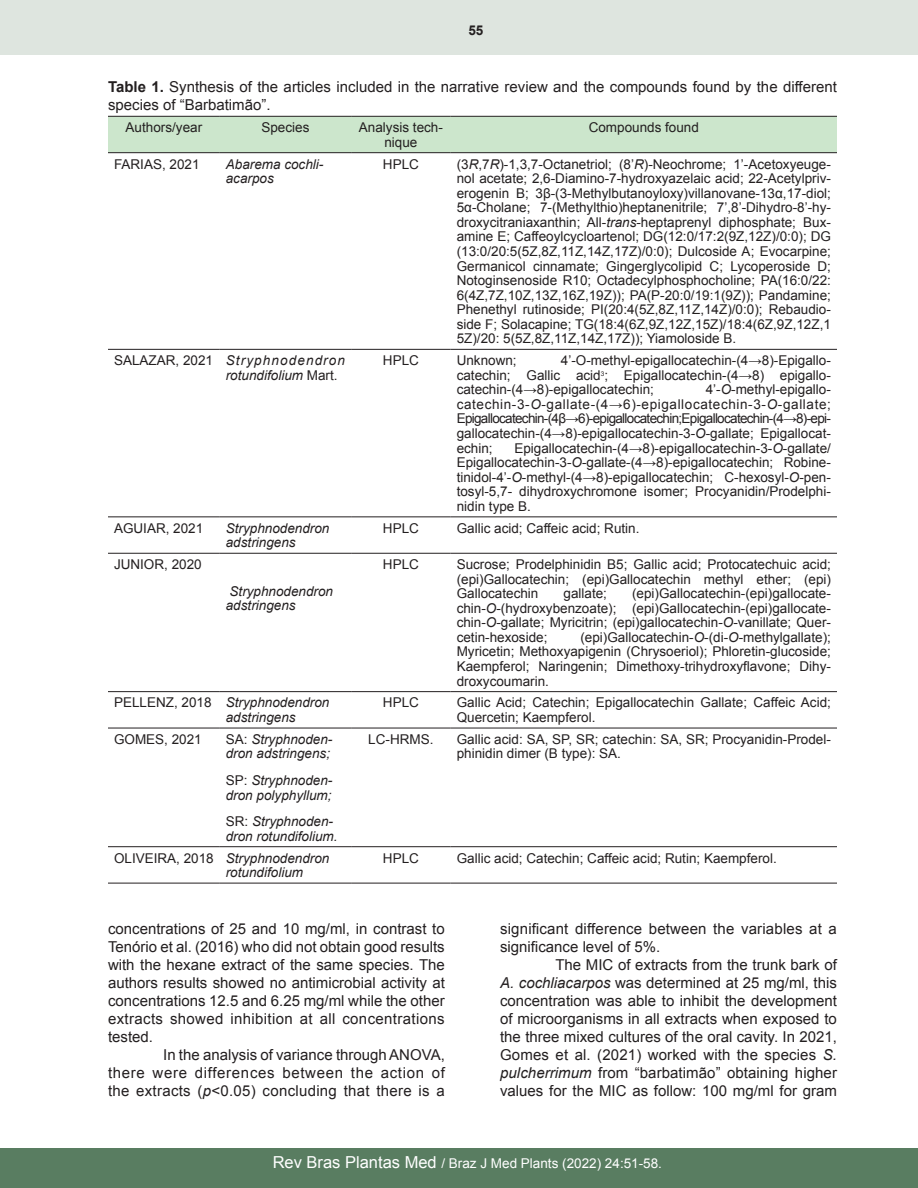
<style>
.page{position:relative;width:918px;height:1188px;background:#fff}
.page>*{position:absolute;margin:0;border:0;box-sizing:border-box;transform-origin:0 0}
.a-texto{font:15px/18px "Arial";color:#231f20;text-align:justify}
.t1{font:13.5px/14.5px "Arial";color:#231f20;text-align:justify}
.t2{font:italic 13.5px/14.5px "Arial";color:#231f20}
.t3{font:13.5px "Arial";color:#fff}
.t4{font:italic 13.5px/14.5px "Arial";letter-spacing:.085em;color:#231f20}
.t5{font:700 13.5px "Arial";color:#231f20}
.s1{font-weight:700}
.s2{font-style:italic}
.s3{font-style:normal}
.s4{font-size:16.5px}
</style>
<div class="page">
<div style="left:0;top:0;width:918px;height:55px;background:#dee5df"></div>
<div style="left:0;top:1148px;width:918px;height:40px;background:#597d61"></div>
<div style="left:108px;top:117px;width:729px;height:35px;background:#cce6cc"></div>
<hr style="left:108px;top:116px;width:112px;height:1px;background:#231f20">
<hr style="left:220px;top:116px;width:131px;height:1px;background:#231f20">
<hr style="left:351px;top:116px;width:100px;height:1px;background:#231f20">
<hr style="left:451px;top:116px;width:386px;height:1px;background:#231f20">
<hr style="left:108px;top:152px;width:112px;height:1px;background:#231f20">
<hr style="left:220px;top:152px;width:131px;height:1px;background:#231f20">
<hr style="left:351px;top:152px;width:100px;height:1px;background:#231f20">
<hr style="left:451px;top:152px;width:386px;height:1px;background:#231f20">
<hr style="left:108px;top:349px;width:112px;height:1px;background:#231f20">
<hr style="left:220px;top:349px;width:131px;height:1px;background:#231f20">
<hr style="left:351px;top:349px;width:100px;height:1px;background:#231f20">
<hr style="left:451px;top:349px;width:386px;height:1px;background:#231f20">
<hr style="left:108px;top:516px;width:112px;height:1px;background:#231f20">
<hr style="left:220px;top:516px;width:131px;height:1px;background:#231f20">
<hr style="left:351px;top:516px;width:100px;height:1px;background:#231f20">
<hr style="left:451px;top:516px;width:386px;height:1px;background:#231f20">
<hr style="left:108px;top:553px;width:112px;height:1px;background:#231f20">
<hr style="left:220px;top:553px;width:131px;height:1px;background:#231f20">
<hr style="left:351px;top:553px;width:100px;height:1px;background:#231f20">
<hr style="left:451px;top:553px;width:386px;height:1px;background:#231f20">
<hr style="left:108px;top:691px;width:112px;height:1px;background:#231f20">
<hr style="left:220px;top:691px;width:131px;height:1px;background:#231f20">
<hr style="left:351px;top:691px;width:100px;height:1px;background:#231f20">
<hr style="left:451px;top:691px;width:386px;height:1px;background:#231f20">
<hr style="left:108px;top:728px;width:112px;height:1px;background:#231f20">
<hr style="left:220px;top:728px;width:131px;height:1px;background:#231f20">
<hr style="left:351px;top:728px;width:100px;height:1px;background:#231f20">
<hr style="left:451px;top:728px;width:386px;height:1px;background:#231f20">
<hr style="left:108px;top:846px;width:112px;height:1px;background:#231f20">
<hr style="left:220px;top:846px;width:131px;height:1px;background:#231f20">
<hr style="left:351px;top:846px;width:100px;height:1px;background:#231f20">
<hr style="left:451px;top:846px;width:386px;height:1px;background:#231f20">
<hr style="left:108px;top:883px;width:112px;height:1px;background:#231f20">
<hr style="left:220px;top:883px;width:131px;height:1px;background:#231f20">
<hr style="left:351px;top:883px;width:100px;height:1px;background:#231f20">
<hr style="left:451px;top:883px;width:386px;height:1px;background:#231f20">
<p class="t5" style="left:468px;top:21px;width:17px">55</p>
<p class="a-texto" style="left:108px;top:78px;width:730px"><span class="s1">Table 1.</span> Synthesis of the articles included in the narrative review and the compounds found by the different species of “Barbatimão”.</p>
<p class="t1" style="left:126px;top:120px;width:78px">Authors/year</p>
<p class="t1" style="left:261px;top:120px;width:50px">Species</p>
<p class="t1" style="left:359px;top:120px;width:86px;text-align:center">Analysis tech&shy;nique</p>
<p class="t1" style="left:589px;top:120px;width:112px">Compounds found</p>
<p class="t1" style="left:114px;top:157px;width:87px">FARIAS, 2021</p>
<p class="t2" style="left:226px;top:157px;width:99px">Abarema cochli&shy;acarpos</p>
<p class="t1" style="left:383px;top:157px;width:38px">HPLC</p>
<p class="t1" style="left:457px;top:157px;width:376px">(3<span class="s2">R</span>,7<span class="s2">R</span>)-1,3,7-Octanetriol; (8’<span class="s2">R</span>)-Neochrome; 1’-Acetoxyeuge&shy;nol acetate; 2,6-Diamino-7-hydroxyazelaic acid; 22-Acetylpriv&shy;erogenin B; 3β-(3-Methylbutanoyloxy)villanovane-13α,17-diol; 5α-Cholane; 7-(Methylthio)heptanenitrile; 7’,8’-Dihydro-8’-hy&shy;droxycitraniaxanthin; All-<span class="s2">trans</span>-heptaprenyl diphosphate; Bux&shy;amine E; Caffeoylcycloartenol; DG(12:0/17:2(9Z,12Z)/0:0); DG (13:0/20:5(5Z,8Z,11Z,14Z,17Z)/0:0); Dulcoside A; Evocarpine; Germanicol cinnamate; Gingerglycolipid C; Lycoperoside D; Notoginsenoside R10; Octadecylphosphocholine; PA(16:0/22:<br>6(4Z,7Z,10Z,13Z,16Z,19Z)); PA(P-20:0/19:1(9Z)); Pandamine; Phenethyl rutinoside; PI(20:4(5Z,8Z,11Z,14Z)/0:0); Rebaudio&shy;side F; Solacapine; TG(18:4(6Z,9Z,12Z,15Z)/18:4(6Z,9Z,12Z,1<br>5Z)/20: 5(5Z,8Z,11Z,14Z,17Z)); Yiamoloside B.</p>
<p class="t1" style="left:114px;top:353px;width:101px">SALAZAR, 2021</p>
<p class="t4" style="left:226px;top:353px;width:121px">Stryphnodendron rotundifolium <span class="s3">Mart.</span></p>
<p class="t1" style="left:383px;top:353px;width:38px">HPLC</p>
<p class="t1" style="left:457px;top:353px;width:62px">Unknown;</p>
<p class="t1" style="left:457px;top:353px;width:376px;text-indent:104px">4’-O-methyl-epigallocatechin-(4→8)-Epigallo&shy;catechin; Gallic acid<sup>3</sup>; Epigallocatechin-(4→8) epigallo&shy;catechin-(4→8)-epigallocatechin;</p>
<p class="t1" style="left:457px;top:382px;width:376px;text-indent:249px">4’-<span class="s2">O</span>-methyl-epigallo&shy;catechin-3-<span class="s2">O</span>-gallate-(4→6)-epigallocatechin-3-<span class="s2">O</span>-gallate; Epigallocatechin-(4β→6)-epigallocatechin; Epigallocatechin-(4→8)-epi&shy;gallocatechin-(4→8)-epigallocatechin-3-<span class="s2">O</span>-gallate; Epigallocat&shy;echin;</p>
<p class="t1" style="left:457px;top:441px;width:376px;text-indent:58px">Epigallocatechin-(4→8)-epigallocatechin-3-<span class="s2">O</span>-gallate/ Epigallocatechin-3-<span class="s2">O</span>-gallate-(4→8)-epigallocatechin; Robine&shy;tinidol-4’-<span class="s2">O</span>-methyl-(4→8)-epigallocatechin; C-hexosyl-<span class="s2">O</span>-pen&shy;tosyl-5,7- dihydroxychromone isomer; Procyanidin/Prodelphi&shy;nidin type B.</p>
<p class="t1" style="left:114px;top:521px;width:91px">AGUIAR, 2021</p>
<p class="t2" style="left:226px;top:521px;width:105px">Stryphnodendron adstringens</p>
<p class="t1" style="left:383px;top:521px;width:38px">HPLC</p>
<p class="t1" style="left:457px;top:521px;width:184px">Gallic acid; Caffeic acid; Rutin.</p>
<p class="t1" style="left:114px;top:557px;width:89px">JUNIOR, 2020</p>
<p class="t2" style="left:226px;top:584px;width:109px">Stryphnodendron adstringens</p>
<p class="t1" style="left:383px;top:557px;width:38px">HPLC</p>
<p class="t1" style="left:457px;top:557px;width:376px">Sucrose; Prodelphinidin B5; Gallic acid; Protocatechuic acid; (epi)Gallocatechin; (epi)Gallocatechin methyl ether; (epi)<br>Gallocatechin</p>
<p class="t1" style="left:457px;top:586px;width:376px;text-indent:175px">(epi)Gallocatechin-(epi)gallocate&shy;chin-<span class="s2">O</span>-(hydroxybenzoate); (epi)Gallocatechin-(epi)gallocate&shy;chin-<span class="s2">O</span>-gallate; Myricitrin; (epi)gallocatechin-<span class="s2">O</span>-vanillate; Quer&shy;cetin-hexoside;</p>
<p class="t1" style="left:564px;top:586px;width:45px">gallate;</p>
<p class="t1" style="left:457px;top:630px;width:376px;text-indent:124px">(epi)Gallocatechin-<span class="s2">O</span>-(di-<span class="s2">O</span>-methylgallate); Myricetin; Methoxyapigenin (Chrysoeriol); Phloretin-glucoside; Kaempferol; Naringenin; Dimethoxy-trihydroxyflavone; Dihy&shy;droxycoumarin.</p>
<p class="t1" style="left:114px;top:696px;width:99px">PELLENZ, 2018</p>
<p class="t2" style="left:226px;top:696px;width:105px">Stryphnodendron adstringens</p>
<p class="t1" style="left:383px;top:696px;width:38px">HPLC</p>
<p class="t1" style="left:457px;top:696px;width:376px">Gallic Acid; Catechin; Epigallocatechin Gallate; Caffeic Acid;<br>Quercetin; Kaempferol.</p>
<p class="t1" style="left:114px;top:732px;width:89px">GOMES, 2021</p>
<p class="t2" style="left:226px;top:732px;width:108px"><span class="s3">SA:</span> Stryphnoden&shy;dron adstringens;</p>
<p class="t2" style="left:226px;top:773px;width:108px"><span class="s3">SP:</span> Stryphnoden&shy;dron polyphyllum;</p>
<p class="t2" style="left:226px;top:814px;width:113px"><span class="s3">SR:</span> Stryphnoden&shy;dron rotundifolium.</p>
<p class="t1" style="left:368px;top:732px;width:67px">LC-HRMS.</p>
<p class="t1" style="left:457px;top:732px;width:376px">Gallic acid: SA, SP, SR; catechin: SA, SR; Procyanidin-Prodel&shy;phinidin dimer (B type): SA.</p>
<p class="t1" style="left:114px;top:851px;width:101px">OLIVEIRA, 2018</p>
<p class="t2" style="left:226px;top:851px;width:105px">Stryphnodendron rotundifolium</p>
<p class="t1" style="left:383px;top:851px;width:38px">HPLC</p>
<p class="t1" style="left:457px;top:851px;width:322px">Gallic acid; Catechin; Caffeic acid; Rutin; Kaempferol.</p>
<p class="a-texto" style="left:108px;top:920px;width:338px">concentrations of 25 and 10 mg/ml, in contrast to Tenório et al. (2016) who did not obtain good results with the hexane extract of the same species. The authors results showed no antimicrobial activity at concentrations 12.5 and 6.25 mg/ml while the other extracts showed inhibition at all concentrations tested.</p>
<p class="a-texto" style="left:108px;top:1046px;width:338px;text-indent:55px">In the analysis of variance through ANOVA, there were differences between the action of the extracts (<span class="s2">p</span>&lt;0.05) concluding that there is a</p>
<p class="a-texto" style="left:500px;top:920px;width:338px">significant difference between the variables at a significance level of 5%.</p>
<p class="a-texto" style="left:500px;top:956px;width:338px;text-indent:55px">The MIC of extracts from the trunk bark of <span class="s2">A. cochliacarpos</span> was determined at 25 mg/ml, this concentration was able to inhibit the development of microorganisms in all extracts when exposed to the three mixed cultures of the oral cavity. In 2021, Gomes et al. (2021) worked with the species <span class="s2">S. pulcherrimum</span> from “barbatimão” obtaining higher values for the MIC as follow: 100 mg/ml for gram</p>
<p class="t3" style="left:273px;top:1154px;width:391px"><span class="s4">Rev Bras Plantas Med</span> / Braz J Med Plants (2022) 24:51-58.</p>
</div>
